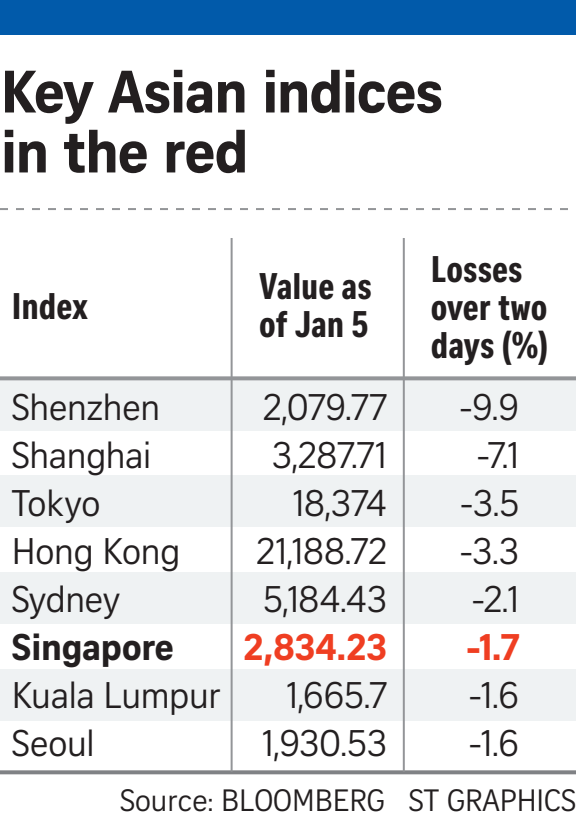
<style>
.page{position:relative;width:576px;height:818px;background:#fff}
.page>*{position:absolute;margin:0;border:0;box-sizing:border-box;transform-origin:0 0}
.t1{font:700 58px/60px "Curator Serp Text";letter-spacing:-.015em;color:#231f20}
.t2{font:36px/48px "Curator Serp Text";letter-spacing:-.01em;color:#231f20}
.t3{font:36px/38px "Curator Head Cond ST Bold";color:#231f20}
.t4{font:700 36px "Curator Serp Text";color:#ef3e22}
.t5{font:700 36px "Curator Serp Text";letter-spacing:-.01em;color:#231f20}
.t6{font:30px "Curator Serp Text";color:#231f20}
</style>
<div class="page">
<div style="left:0;top:0;width:576px;height:34px;background:#015aaa"></div>
<div style="left:0;top:379px;width:576px;height:51px;background:#eff2f3"></div>
<div style="left:0;top:476px;width:576px;height:51px;background:#eff2f3"></div>
<div style="left:0;top:573px;width:576px;height:51px;background:#eff2f3"></div>
<div style="left:0;top:670px;width:576px;height:51px;background:#eff2f3"></div>
<svg style="left:0;top:376px;width:576px;height:4px;background:#9c9ea1"></svg>
<svg style="left:0;top:770px;width:576px;height:4px;background:#8a8c8e"></svg>
<hr style="left:231px;top:238px;width:2px;height:534px;background:#939598">
<hr style="left:403px;top:238px;width:2px;height:534px;background:#939598">
<svg style="left:0;top:208px;width:568px;height:2px"></svg>
<h1 class="t1" style="left:1px;top:61px;width:443px">Key Asian indices in the red</h1>
<p class="t3" style="left:12px;top:288px;width:78px">Index</p>
<p class="t3" style="left:259px;top:268px;width:114px">Value as of Jan 5</p>
<p class="t3" style="left:431px;top:251px;width:119px">Losses over two days (%)</p>
<p class="t2" style="left:12px;top:383px;width:170px">Shenzhen<br>Shanghai<br>Tokyo<br>Hong Kong<br>Sydney</p>
<p class="t5" style="left:12px;top:625px;width:164px">Singapore</p>
<p class="t2" style="left:12px;top:671px;width:211px">Kuala Lumpur<br>Seoul</p>
<p class="t2" style="left:256px;top:383px;width:132px;text-align:right">2,079.77<br>3,287.71<br>18,374<br>21,188.72<br>5,184.43</p>
<p class="t4" style="left:244px;top:625px;width:145px">2,834.23</p>
<p class="t2" style="left:261px;top:671px;width:127px;text-align:right">1,665.7<br>1,930.53</p>
<p class="t6" style="left:120px;top:783px;width:457px">Source: BLOOMBERG ST GRAPHICS</p>
<p class="t2" style="left:459px;top:383px;width:61px;text-align:center">-9.9 -7.1 -3.5 -3.3 -2.1</p>
<p class="t4" style="left:466px;top:625px;width:54px">-1.7</p>
<p class="t2" style="left:469px;top:671px;width:52px">-1.6 -1.6</p>
</div>
